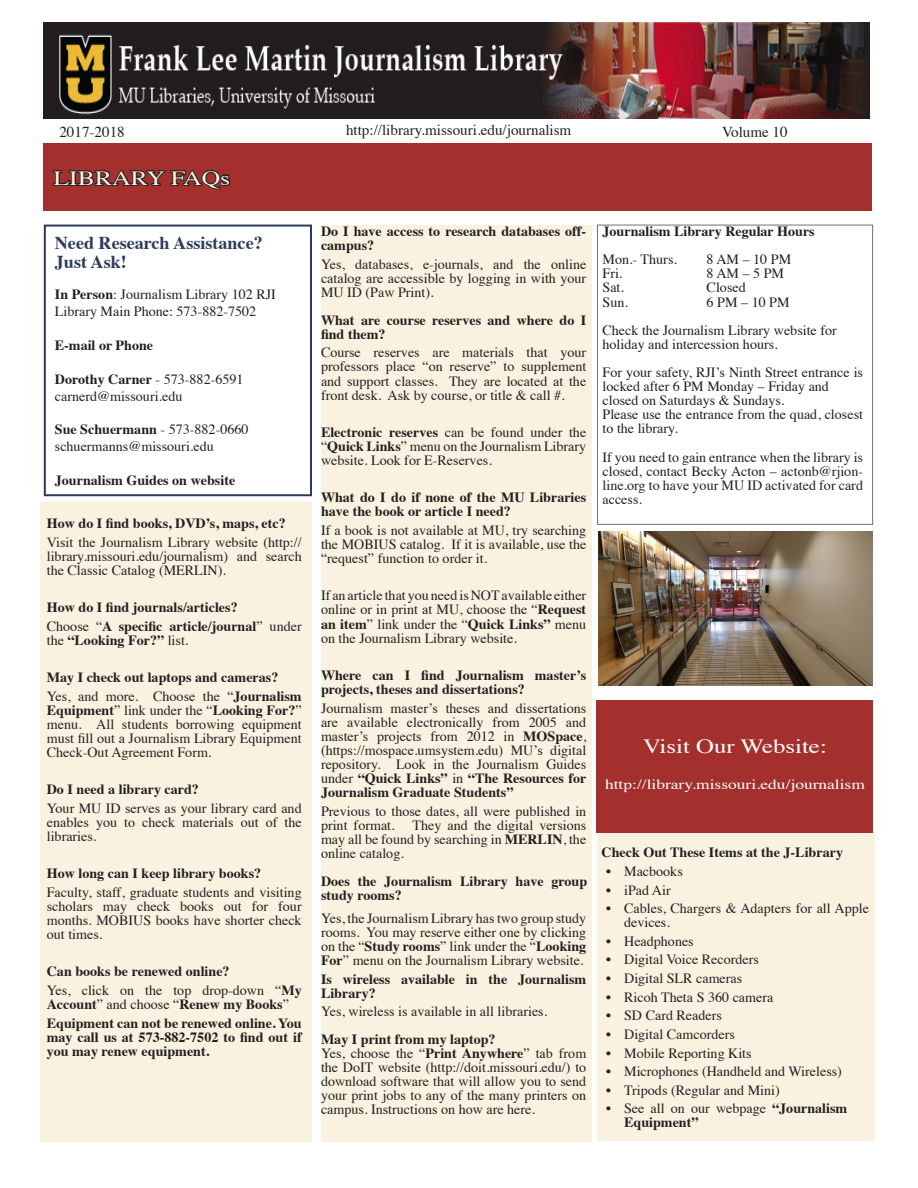
<style>
.page{position:relative;width:918px;height:1188px;background:#fff}
.page>*{position:absolute;margin:0;border:0;box-sizing:border-box;transform-origin:0 0}
.t1{font:20.1px "Times";color:#fff;scale:1.23 1}
.t2{font:20.1px "Times";color:#f9f2e0;scale:1.28 1}
.t3{font:700 18.15px "Times";color:#2e3b5b}
.t4{font:15.15px "Times";color:#231f20}
.t5{font:14.1px/14.1px "Times";color:#231f20;text-align:justify}
.t6{font:700 14.1px/14.1px "Times";color:#231f20}
.t7{font:14.1px "Times";color:#fff;scale:1.23 1}
.s1{font-weight:700}
.s2{font-weight:400}
</style>
<div class="page">
<div style="left:43px;top:143px;width:829px;height:68px;background:#a3302d"></div>
<svg style="left:52px;top:170px;width:179px;height:20px"></svg>
<div style="left:41px;top:502px;width:270px;height:640px;background:#f9f2e0"></div>
<div style="left:40px;top:502px;width:272px;height:640px;border:1px solid #f9f2e0"></div>
<div style="left:321px;top:226px;width:271px;height:916px;background:#f9f2e0"></div>
<div style="left:597px;top:833px;width:278px;height:308px;background:#f9f2e0"></div>
<div style="left:597px;top:225px;width:276px;height:300px;border:1px solid #6b7868"></div>
<div style="left:597px;top:700px;width:276px;height:133px;background:#a3302d"></div>
<img style="left:44px;top:23px;width:825px;height:95px">
<div style="left:44px;top:225px;width:268px;height:271px;border:2px solid #2e3b5b"></div>
<img style="left:598px;top:531px;width:274px;height:155px">
<p class="t4" style="left:59px;top:118px;width:67px">2017-2018</p>
<p class="t4" style="left:346px;top:116px;width:227px">http://library.missouri.edu/journalism</p>
<p class="t4" style="left:722px;top:118px;width:67px">Volume 10</p>
<p class="t2" style="left:54px;top:159px;width:140px">LIBRARY FAQs</p>
<p class="t3" style="left:55px;top:226px;width:209px">Need Research Assistance?</p>
<p class="t3" style="left:55px;top:244px;width:73px">Just Ask!</p>
<p class="t5" style="left:55px;top:286px;width:223px"><span class="s1">In Person</span>: Journalism Library 102 RJI</p>
<p class="t5" style="left:55px;top:303px;width:203px">Library Main Phone: 573-882-7502</p>
<p class="t6" style="left:55px;top:337px;width:100px">E-mail or Phone</p>
<p class="t6" style="left:55px;top:370px;width:190px">Dorothy Carner <span class="s2">- 573-882-6591</span></p>
<p class="t5" style="left:55px;top:388px;width:129px">carnerd@missouri.edu</p>
<p class="t6" style="left:55px;top:421px;width:195px">Sue Schuermann <span class="s2">- 573-882-0660</span></p>
<p class="t5" style="left:55px;top:438px;width:160px">schuermanns@missouri.edu</p>
<p class="t6" style="left:55px;top:472px;width:182px">Journalism Guides on website</p>
<p class="t6" style="left:47px;top:515px;width:240px">How do I find books, DVD’s, maps, etc?</p>
<p class="t5" style="left:47px;top:534px;width:256px">Visit the Journalism Library website (http:// library.missouri.edu/journalism) and search the Classic Catalog (MERLIN).</p>
<p class="t6" style="left:47px;top:599px;width:192px">How do I find journals/articles?</p>
<p class="t6" style="left:47px;top:617px;width:256px"><span class="s2">Choose “</span>A specific article/journal<span class="s2">” under the</span> “Looking For?” <span class="s2">list.</span></p>
<p class="t6" style="left:47px;top:669px;width:233px">May I check out laptops and cameras?</p>
<p class="t5" style="left:47px;top:688px;width:256px">Yes, and more. Choose the “<span class="s1">Journalism Equipment</span>” link under the “<span class="s1">Looking For?</span>” menu. All students borrowing equipment must fill out a Journalism Library Equipment Check-Out Agreement Form.</p>
<p class="t6" style="left:47px;top:781px;width:154px">Do I need a library card?</p>
<p class="t5" style="left:47px;top:800px;width:256px">Your MU ID serves as your library card and enables you to check materials out of the libraries.</p>
<p class="t6" style="left:47px;top:865px;width:216px">How long can I keep library books?</p>
<p class="t5" style="left:47px;top:884px;width:256px">Faculty, staff, graduate students and visiting scholars may check books out for four months. MOBIUS books have shorter check out times.</p>
<p class="t6" style="left:47px;top:963px;width:184px">Can books be renewed online?</p>
<p class="t5" style="left:47px;top:982px;width:256px">Yes, click on the top drop-down “<span class="s1">My<br>Account</span>” and choose “<span class="s1">Renew my Books</span>”</p>
<p class="t6" style="left:47px;top:1014px;width:256px;text-align:justify">Equipment can not be renewed online. You may call us at 573-882-7502 to find out if you may renew equipment.</p>
<p class="t6" style="left:321px;top:223px;width:267px">Do I have access to research databases off&shy;campus?</p>
<p class="t5" style="left:321px;top:256px;width:267px">Yes, databases, e-journals, and the online catalog are accessible by logging in with your MU ID (Paw Print).</p>
<p class="t6" style="left:321px;top:311px;width:267px">What are course reserves and where do I find them?</p>
<p class="t5" style="left:321px;top:344px;width:267px">Course reserves are materials that your professors place “on reserve” to supplement and support classes. They are located at the front desk. Ask by course, or title &amp; call #.</p>
<p class="t5" style="left:321px;top:424px;width:267px"><span class="s1">Electronic reserves</span> can be found under the “<span class="s1">Quick Links</span>” menu on the Journalism Library website. Look for E-Reserves.</p>
<p class="t6" style="left:321px;top:489px;width:267px">What do I do if none of the MU Libraries have the book or article I need?</p>
<p class="t5" style="left:321px;top:522px;width:267px">If a book is not available at MU, try searching the MOBIUS catalog. If it is available, use the “request” function to order it.</p>
<p class="t5" style="left:321px;top:587px;width:267px">If an article that you need is NOT available either online or in print at MU, choose the “<span class="s1">Request an item</span>” link under the “<span class="s1">Quick Links”</span> menu on the Journalism Library website.</p>
<p class="t6" style="left:321px;top:667px;width:267px">Where can I find Journalism master’s projects, theses and dissertations?</p>
<p class="t5" style="left:321px;top:700px;width:267px">Journalism master’s theses and dissertations are available electronically from 2005 and master’s projects from 2012 in <span class="s1">MOSpace</span>, (https://mospace.umsystem.edu) MU’s digital repository. Look in the Journalism Guides under <span class="s1">“Quick Links”</span> in <span class="s1">“The Resources for Journalism Graduate Students”</span></p>
<p class="t5" style="left:321px;top:803px;width:267px">Previous to those dates, all were published in print format.</p>
<p class="t5" style="left:321px;top:817px;width:267px;text-indent:92px">They and the digital versions may all be found by searching in <span class="s1">MERLIN</span>, the online catalog.</p>
<p class="t6" style="left:321px;top:872px;width:268px">Does the Journalism Library have group study rooms?</p>
<p class="t5" style="left:321px;top:910px;width:267px">Yes, the Journalism Library has two group study rooms. You may reserve either one by clicking on the “<span class="s1">Study rooms</span>” link under the “<span class="s1">Looking For</span>” menu on the Journalism Library website.</p>
<p class="t6" style="left:321px;top:970px;width:267px">Is wireless available in the Journalism<br>Library?</p>
<p class="t5" style="left:321px;top:1003px;width:228px">Yes, wireless is available in all libraries.</p>
<p class="t6" style="left:321px;top:1031px;width:176px">May I print from my laptop?</p>
<p class="t5" style="left:321px;top:1045px;width:267px">Yes, choose the “<span class="s1">Print Anywhere</span>” tab from the DoIT website (http://doit.missouri.edu/) to download software that will allow you to send your print jobs to any of the many printers on campus. Instructions on how are here.</p>
<p class="t6" style="left:603px;top:223px;width:214px">Journalism Library Regular Hours</p>
<p class="t5" style="left:603px;top:251px;width:76px">Mon.- Thurs.</p>
<p class="t5" style="left:707px;top:251px;width:86px">8 AM – 10 PM</p>
<p class="t5" style="left:603px;top:265px;width:21px">Fri.</p>
<p class="t5" style="left:707px;top:265px;width:79px">8 AM – 5 PM</p>
<p class="t5" style="left:603px;top:279px;width:23px">Sat.</p>
<p class="t5" style="left:707px;top:279px;width:41px">Closed</p>
<p class="t5" style="left:603px;top:294px;width:27px">Sun.</p>
<p class="t5" style="left:707px;top:294px;width:84px">6 PM – 10 PM</p>
<p class="t5" style="left:603px;top:322px;width:236px">Check the Journalism Library website for</p>
<p class="t5" style="left:603px;top:336px;width:177px">holiday and intercession hours.</p>
<p class="t5" style="left:603px;top:364px;width:262px">For your safety, RJI’s Ninth Street entrance is locked after 6 PM Monday – Friday and</p>
<p class="t5" style="left:603px;top:392px;width:183px">closed on Saturdays &amp; Sundays.</p>
<p class="t5" style="left:603px;top:406px;width:262px">Please use the entrance from the quad, closest to the library.</p>
<p class="t5" style="left:603px;top:449px;width:262px">If you need to gain entrance when the library is closed, contact Becky Acton – actonb@rjion&shy;line.org to have your MU ID activated for card access.</p>
<p class="t1" style="left:643px;top:728px;width:151px">Visit Our Website:</p>
<p class="t7" style="left:605px;top:772px;width:213px">http://library.missouri.edu/journalism</p>
<p class="t6" style="left:602px;top:844px;width:243px">Check Out These Items at the J-Library</p>
<p class="t5" style="left:606px;top:863px;width:78px">• Macbooks</p>
<p class="t5" style="left:606px;top:882px;width:66px">• iPad Air</p>
<p class="t5" style="left:624px;top:900px;width:246px;text-indent:-18px">• Cables, Chargers &amp; Adapters for all Apple devices.</p>
<p class="t5" style="left:606px;top:933px;width:89px">• Headphones</p>
<p class="t5" style="left:606px;top:951px;width:154px">• Digital Voice Recorders</p>
<p class="t5" style="left:606px;top:970px;width:138px">• Digital SLR cameras</p>
<p class="t5" style="left:606px;top:989px;width:169px">• Ricoh Theta S 360 camera</p>
<p class="t5" style="left:606px;top:1007px;width:117px">• SD Card Readers</p>
<p class="t5" style="left:606px;top:1026px;width:130px">• Digital Camcorders</p>
<p class="t5" style="left:606px;top:1045px;width:147px">• Mobile Reporting Kits</p>
<p class="t5" style="left:606px;top:1063px;width:237px">• Microphones (Handheld and Wireless)</p>
<p class="t5" style="left:606px;top:1082px;width:175px">• Tripods (Regular and Mini)</p>
<p class="t6" style="left:624px;top:1100px;width:225px;text-indent:-18px"><span class="s2">• See all on our webpage</span> “Journalism<br>Equipment”</p>
</div>
